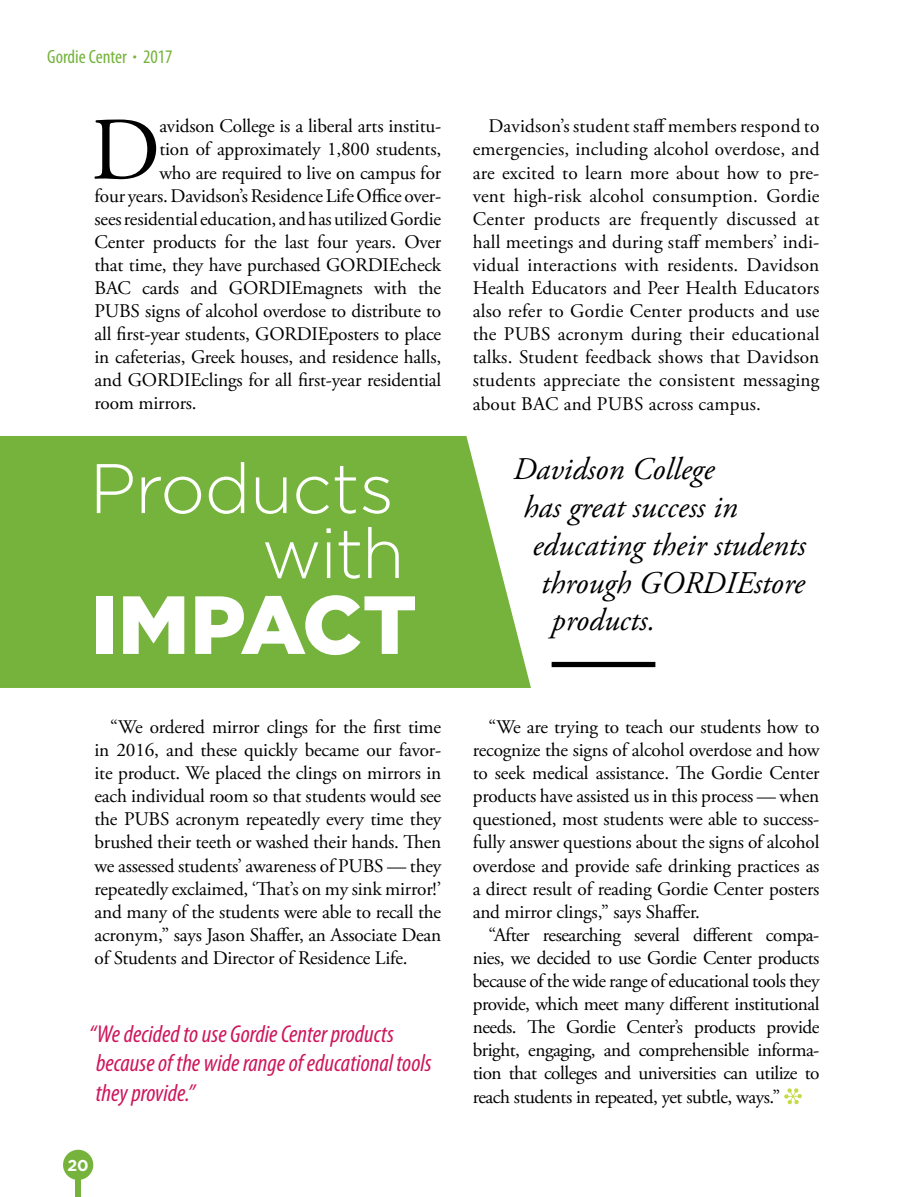
<style>
.page{position:relative;width:914px;height:1197px;background:#fff}
.page>*{position:absolute;margin:0;border:0;box-sizing:border-box;transform-origin:0 0}
.t1{font:88.9px "Adobe Garamond Pro";color:#000}
.t2{font:900 82.25px "Gotham";letter-spacing:.005em;color:#fff}
.t3{font:300 70px/64.9px "Gotham";letter-spacing:-.015em;color:#fff;text-align:right}
.t4{font:italic 31.5px "Adobe Garamond Pro";color:#000}
.t5{font:italic condensed 24.5px/29.4px "Myriad Pro";color:#ce175b}
.t6{font:19.25px/23.1px "Adobe Garamond Pro";letter-spacing:-.01em;color:#000;text-align:justify}
.t7{font:condensed 19.25px "Myriad Pro";color:#75b33c}
.t8{font:700 15.75px "Gotham";color:#fff}
.s1{font-size:15.75px}
</style>
<div class="page">
<div style="left:63px;top:1150px;width:30px;height:30px;background:#75b33c;border-radius:50%"></div>
<div style="left:75px;top:1178px;width:6px;height:19px;background:#75b33c"></div>
<svg style="left:784px;top:1088px;width:18px;height:17px"></svg>
<div style="left:551px;top:662px;width:104px;height:5px;background:#000"></div>
<div style="left:0;top:436px;width:531px;height:252px;background:#75b33c"></div>
<p class="t7" style="left:47px;top:45px;width:127px">Gordie Center <span class="s1">•</span> 2017</p>
<h1 class="t1" style="left:91px;top:97px;width:71px">D</h1>
<p class="t6" style="left:159px;top:115px;width:283px">avidson College is a liberal arts institu-</p>
<p class="t6" style="left:159px;top:138px;width:283px">tion of approximately 1,800 students,</p>
<p class="t6" style="left:159px;top:162px;width:283px">who are required to live on campus for</p>
<p class="t6" style="left:94px;top:185px;width:348px">four years. Davidson’s Residence Life Office over-</p>
<p class="t6" style="left:94px;top:208px;width:348px">sees residential education, and has utilized Gordie</p>
<p class="t6" style="left:94px;top:231px;width:348px">Center products for the last four years. Over</p>
<p class="t6" style="left:94px;top:254px;width:348px">that time, they have purchased GORDIEcheck</p>
<p class="t6" style="left:94px;top:277px;width:348px">BAC cards and GORDIEmagnets with the</p>
<p class="t6" style="left:94px;top:300px;width:348px">PUBS signs of alcohol overdose to distribute to</p>
<p class="t6" style="left:94px;top:323px;width:348px">all first-year students, GORDIEposters to place</p>
<p class="t6" style="left:94px;top:346px;width:348px">in cafeterias, Greek houses, and residence halls,</p>
<p class="t6" style="left:94px;top:369px;width:348px">and GORDIEclings for all first-year residential</p>
<p class="t6" style="left:94px;top:393px;width:104px">room mirrors.</p>
<h3 class="t3" style="left:89px;top:454px;width:316px">Products with</h3>
<h2 class="t2" style="left:91px;top:568px;width:328px">IMPACT</h2>
<p class="t6" style="left:94px;top:716px;width:348px;text-indent:16px">“We ordered mirror clings for the first time in 2016, and these quickly became our favor&shy;ite product. We placed the clings on mirrors in each individual room so that students would see the PUBS acronym repeatedly every time they brushed their teeth or washed their hands. Then we assessed students’ awareness of PUBS — they repeatedly exclaimed, ‘That’s on my sink mirror!’ and many of the students were able to recall the acronym,” says Jason Shaffer, an Associate Dean of Students and Director of Residence Life.</p>
<p class="t5" style="left:89px;top:1019px;width:344px">“We decided to use Gordie Center products because of the wide range of educational tools they provide.”</p>
<p class="t8" style="left:67px;top:1155px;width:23px">20</p>
<p class="t6" style="left:473px;top:115px;width:348px;text-indent:16px">Davidson’s student staff members respond to emergencies, including alcohol overdose, and are excited to learn more about how to pre&shy;vent high-risk alcohol consumption. Gordie Center products are frequently discussed at hall meetings and during staff members’ indi&shy;vidual interactions with residents. Davidson Health Educators and Peer Health Educators also refer to Gordie Center products and use the PUBS acronym during their educational talks. Student feedback shows that Davidson students appreciate the consistent messaging about BAC and PUBS across campus.</p>
<h3 class="t4" style="left:513px;top:450px;width:203px">Davidson College</h3>
<h3 class="t4" style="left:523px;top:488px;width:215px">has great success in</h3>
<h3 class="t4" style="left:532px;top:526px;width:275px">educating their students</h3>
<h3 class="t4" style="left:541px;top:564px;width:265px">through GORDIEstore</h3>
<h3 class="t4" style="left:551px;top:602px;width:105px">products.</h3>
<p class="t6" style="left:473px;top:716px;width:348px;text-indent:16px">“We are trying to teach our students how to recognize the signs of alcohol overdose and how to seek medical assistance. The Gordie Center products have assisted us in this process — when questioned, most students were able to success&shy;fully answer questions about the signs of alcohol overdose and provide safe drinking practices as a direct result of reading Gordie Center posters and mirror clings,” says Shaffer.</p>
<p class="t6" style="left:473px;top:924px;width:348px;text-indent:16px">“After researching several different compa&shy;nies, we decided to use Gordie Center products because of the wide range of educational tools they provide, which meet many different institutional needs. The Gordie Center’s products provide bright, engaging, and comprehensible informa&shy;tion that colleges and universities can utilize to reach students in repeated, yet subtle, ways.”</p>
</div>
